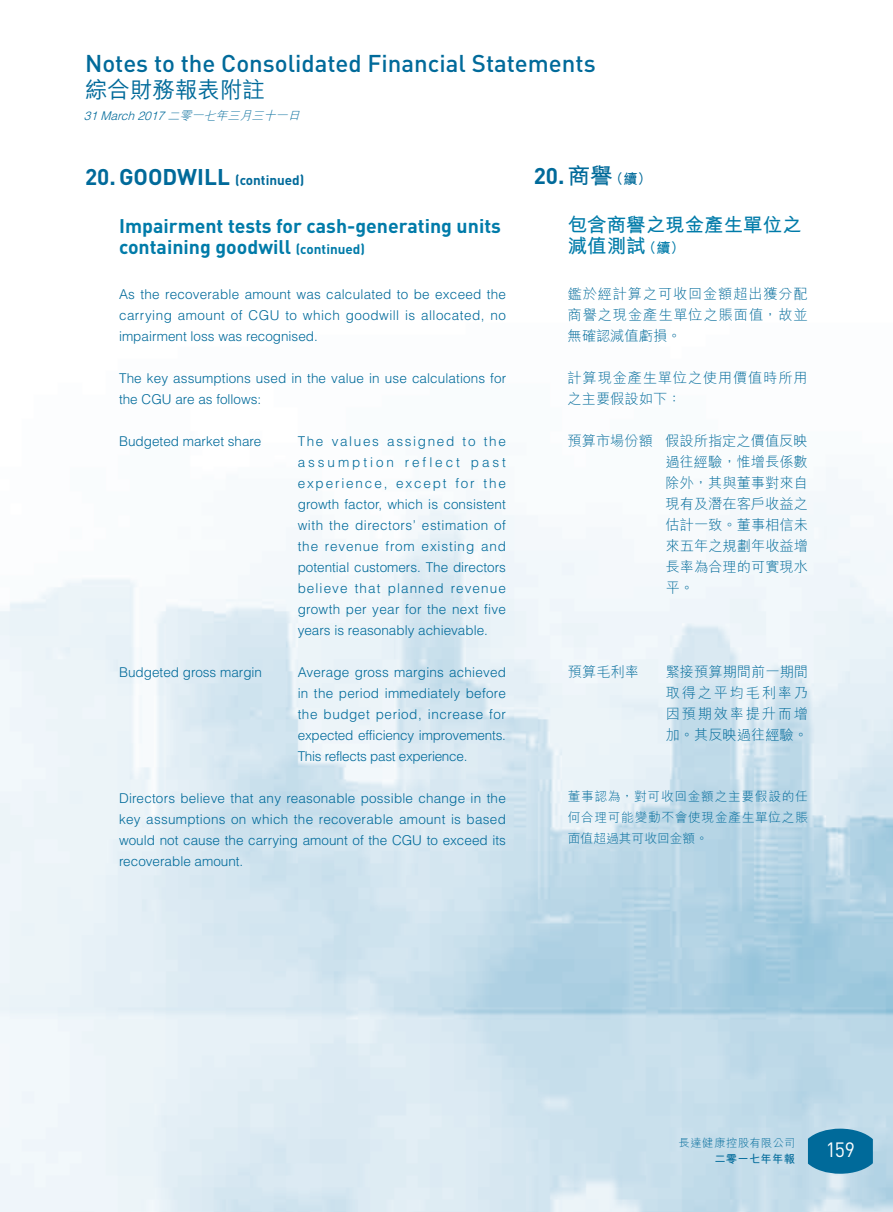
<style>
.page{position:relative;width:893px;height:1212px;background:#fff}
.page>*{position:absolute;margin:0;border:0;box-sizing:border-box;transform-origin:0 0}
.t1{font:500 24px "DIN";color:#006a9a}
.t2{font:700 22.5px "DIN";color:#006a9a}
.t3{font:500 22.5px "M Hei HK";color:#006a9a}
.t4{font:20.4px "DIN";color:#fff;scale:.95 1}
.t5{font:700 19.5px/21px "DIN";color:#007ba9}
.t6{font:700 19.5px/21px "M Hei HK";color:#007ba9}
.t7{font:300 14.25px/21px "M Hei HK";color:#006a9a;text-align:justify}
.t8{font:300 14.25px/21px "M Hei HK";letter-spacing:.055em;color:#006a9a}
.t9{font:300 13.5px/21px "Helvetica LT Std";color:#006a9a;text-align:justify}
.t10{font:300 12.75px/21px "M Hei HK";letter-spacing:.05em;color:#006a9a;text-align:justify}
.t11{font:italic 300 12px "Helvetica LT Std";color:#006a9a}
.t12{font:300 11.25px "M Hei HK";letter-spacing:.045em;color:#006a9a}
.t13{font:700 11.25px "M Hei HK";letter-spacing:.03em;color:#006a9a}
.s1{font-family:"M Hei HK"}
.s2{font-size:13.5px}
.s3{font-family:"M Hei HK";font-size:14.25px}
.s4{font-size:14.25px}
</style>
<div class="page">
<svg style="left:808px;top:1128px;width:65px;height:46px;background:#1d7ba6"></svg>
<h1 class="t1" style="left:85px;top:48px;width:512px">Notes to the Consolidated Financial Statements</h1>
<h2 class="t3" style="left:85px;top:74px;width:181px">綜合財務報表附註</h2>
<p class="t11" style="left:84px;top:108px;width:221px">31 March 2017 <span class="s1">二零一七年三月三十一日</span></p>
<h2 class="t2" style="left:85px;top:162px;width:221px">20. Goodwill <span class="s2">(continued)</span></h2>
<h3 class="t5" style="left:119px;top:215px;width:383px">I mpairment tests for cash-generating units containing goodwill <span class="s2">(continued)</span></h3>
<p class="t9" style="left:119px;top:284px;width:388px">As the recoverable amount was calculated to be exceed the carrying amount of CGU to which goodwill is allocated, no impairment loss was recognised.</p>
<p class="t9" style="left:119px;top:368px;width:389px">The key assumptions used in the value in use calculations for the CGU are as follows:</p>
<p class="t9" style="left:119px;top:431px;width:144px">Budgeted market share</p>
<p class="t9" style="left:298px;top:431px;width:210px">The values assigned to the assumption reflect past experience, except for the growth factor, which is consistent with the directors’ estimation of the revenue from existing and potential customers. The directors believe that planned revenue growth per year for the next five years is reasonably achievable.</p>
<p class="t9" style="left:119px;top:662px;width:145px">Budgeted gross margin</p>
<p class="t9" style="left:298px;top:662px;width:210px">Average gross margins achieved in the period immediately before the budget period, increase for expected efficiency improvements.<br>This reflects past experience.</p>
<p class="t9" style="left:119px;top:788px;width:388px">Directors believe that any reasonable possible change in the key assumptions on which the recoverable amount is based would not cause the carrying amount of the CGU to exceed its recoverable amount.</p>
<h2 class="t2" style="left:534px;top:161px;width:120px">20.<span class="s1">商譽</span><span class="s3">（續）</span></h2>
<h3 class="t6" style="left:568px;top:212px;width:235px">包含商譽之現金產生單位之減值測試<span class="s4">（續）</span></h3>
<p class="t7" style="left:568px;top:283px;width:242px">鑑於經計算之可收回金額超出獲分配商譽之現金產生單位之賬面值，故並無確認減值虧損。</p>
<p class="t8" style="left:567px;top:367px;width:242px">計算現金產生單位之使用價值時所用之主要假設如下：</p>
<p class="t7" style="left:665px;top:430px;width:144px;text-indent:-98px">預算市場份額 假設所指定之價值反映過往經驗，惟增長係數除外，其與董事對來自現有及潛在客戶收益之估計一致。董事相信未來五年之規劃年收益增長率為合理的可實現水平。</p>
<p class="t7" style="left:568px;top:661px;width:73px">預算毛利率</p>
<p class="t7" style="left:666px;top:661px;width:144px">緊接預算期間前一期間取得之平均毛利率乃因預期效率提升而增加。其反映過往經驗。</p>
<p class="t10" style="left:568px;top:786px;width:242px">董事認為，對可收回金額之主要假設的任何合理可能變動不會使現金產生單位之賬面值超過其可收回金額。</p>
<p class="t12" style="left:679px;top:1137px;width:118px">長達健康控股有限公司</p>
<p class="t13" style="left:714px;top:1151px;width:82px">二零一七年年報</p>
<h3 class="t4" style="left:826px;top:1137px;width:32px">159</h3>
</div>
